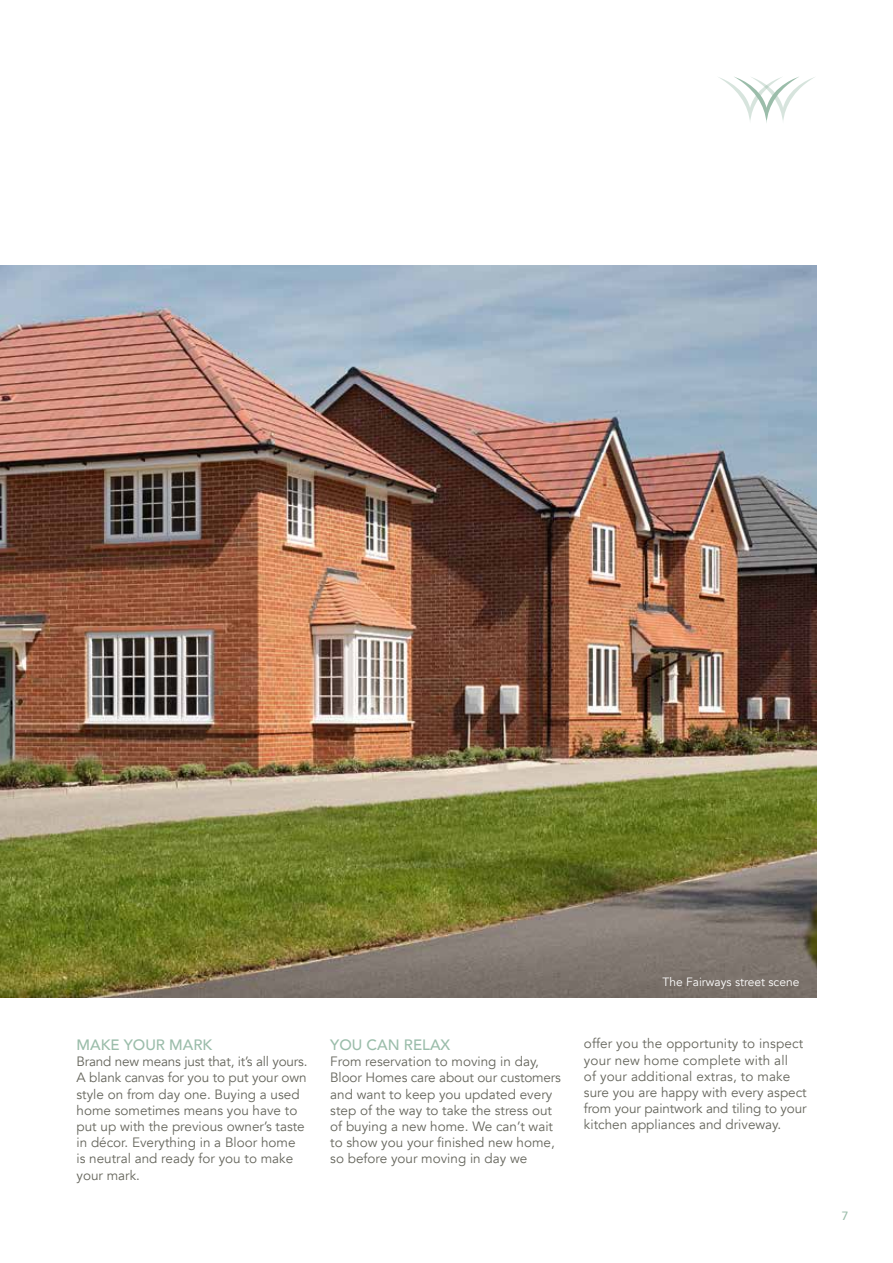
<style>
.page{position:relative;width:893px;height:1263px;background:#fff}
.page>*{position:absolute;margin:0;border:0;box-sizing:border-box;transform-origin:0 0}
.t1{font:500 15px "Avenir";color:#9bbdaa}
.t2{font:13.5px/16.2px "Avenir";color:#66665d}
.t3{font:12px "Avenir";color:#fff}
.t4{font:500 12px "Avenir";color:#9bbdaa}
</style>
<div class="page">
<svg style="left:718px;top:77px;width:97px;height:46px"></svg>
<img style="left:0;top:265px;width:816px;height:733px">
<p class="t1" style="left:77px;top:1032px;width:137px">MAKE YOUR MARK</p>
<p class="t2" style="left:77px;top:1054px;width:232px">Brand new means just that, it’s all yours.<br>A blank canvas for you to put your own style on from day one. Buying a used home sometimes means you have to put up with the previous owner’s taste in décor. Everything in a Bloor home is neutral and ready for you to make your mark.</p>
<p class="t1" style="left:330px;top:1032px;width:122px">YOU CAN RELAX</p>
<p class="t2" style="left:330px;top:1054px;width:232px">From reservation to moving in day, Bloor Homes care about our customers and want to keep you updated every step of the way to take the stress out of buying a new home. We can’t wait to show you your finished new home, so before your moving in day we</p>
<p class="t3" style="left:662px;top:975px;width:138px">The Fairways street scene</p>
<p class="t2" style="left:584px;top:1036px;width:224px">offer you the opportunity to inspect your new home complete with all<br>of your additional extras, to make sure you are happy with every aspect from your paintwork and tiling to your kitchen appliances and driveway.</p>
<p class="t4" style="left:842px;top:1205px;width:8px">7</p>
</div>
